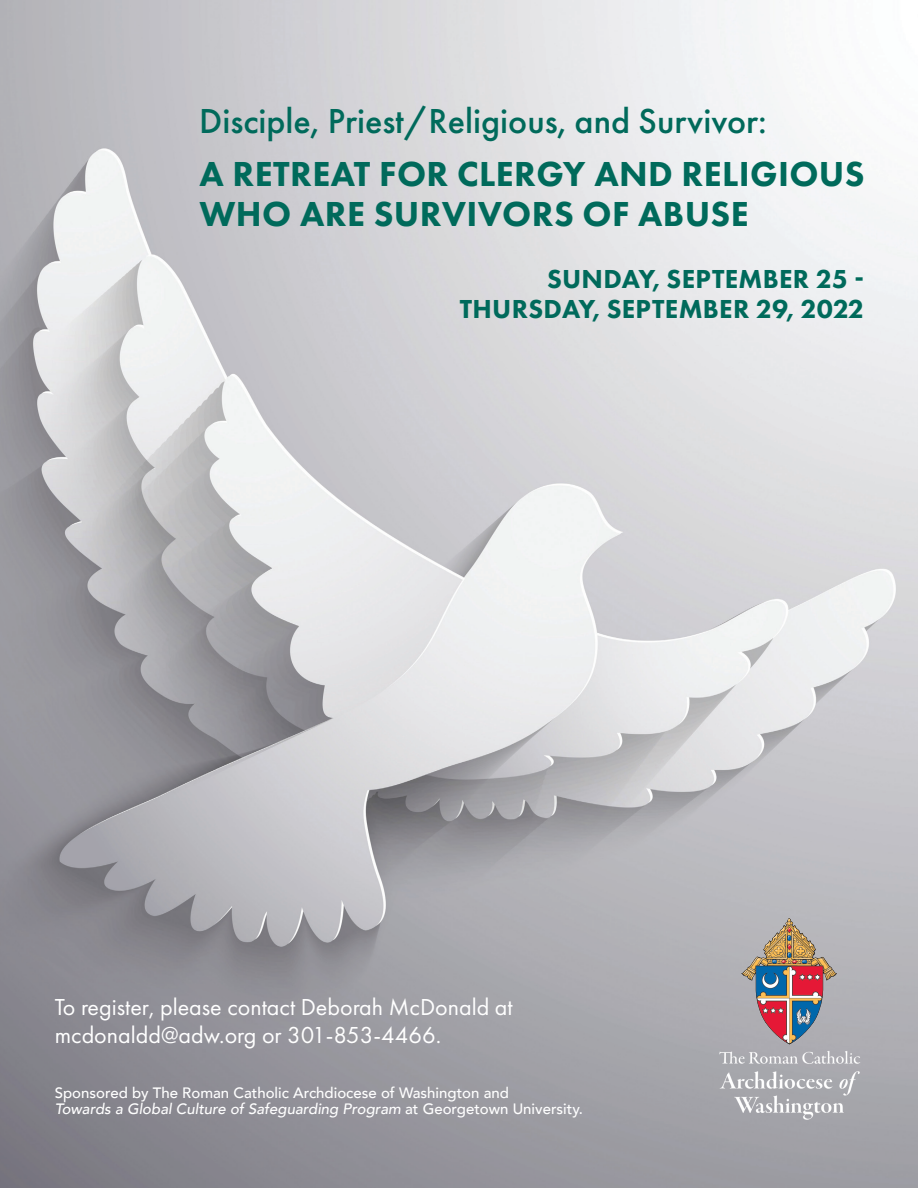
<style>
.page{position:relative;width:918px;height:1188px;background:#fff}
.page>*{position:absolute;margin:0;border:0;box-sizing:border-box;transform-origin:0 0}
.t1{font:800 36px/40.5px "Futura PT";letter-spacing:.01em;color:#006a5b}
.t2{font:500 36px "Futura PT";color:#006a5b}
.t3{font:800 27px/30px "Futura PT";letter-spacing:.01em;color:#006a5b;text-align:right}
.t4{font:24px/28.5px "Futura PT";color:#fff}
.t5{font:500 15px/16.5px "Avenir";color:#fff}
.s1{font-style:italic}
</style>
<div class="page">
<img style="left:0;top:1px;width:918px;height:1187px">
<img style="left:696px;top:907px;width:188px;height:227px">
<p class="t2" style="left:199px;top:100px;width:569px">Disciple, Priest/Religious, and Survivor:</p>
<p class="t1" style="left:199px;top:153px;width:667px">A RETREAT FOR CLERGY AND RELIGIOUS<br>WHO ARE SURVIVORS OF ABUSE</p>
<p class="t3" style="left:460px;top:264px;width:406px">SUNDAY, SEPTEMBER 25 -<br>THURSDAY, SEPTEMBER 29, 2022</p>
<p class="t4" style="left:55px;top:992px;width:459px">To register, please contact Deborah McDonald at mcdonaldd@adw.org or 301-853-4466.</p>
<p class="t5" style="left:55px;top:1084px;width:530px">Sponsored by The Roman Catholic Archdiocese of Washington and<br><span class="s1">Towards a Global Culture of Safeguarding Program</span> at Georgetown University.</p>
</div>
